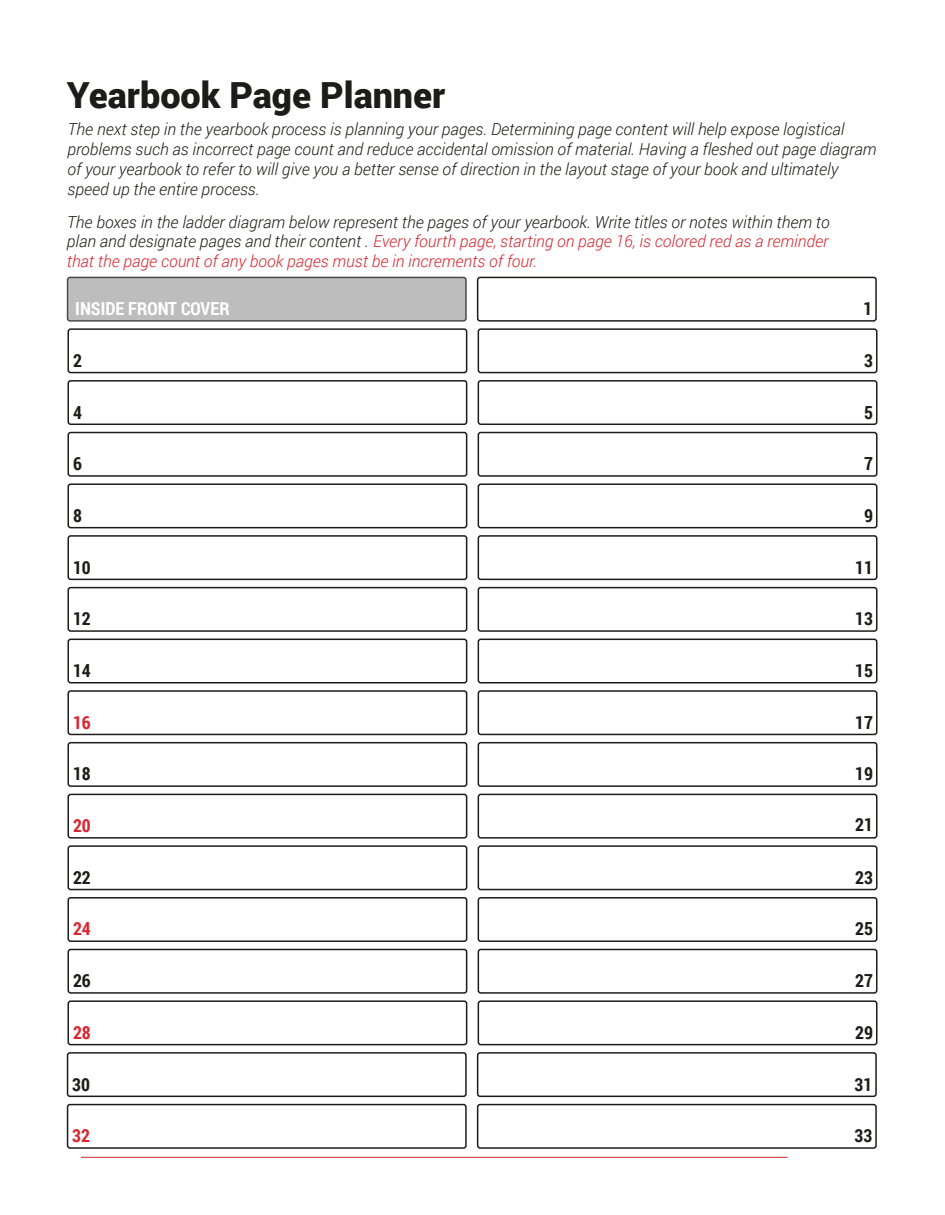
<style>
.page{position:relative;width:945px;height:1215px;background:#fff}
.page>*{position:absolute;margin:0;border:0;box-sizing:border-box;transform-origin:0 0}
.t1{font:900 36px "Roboto";color:#1c1c1a}
.t2{font:700 18px "Roboto Condensed";color:#1c1c1a}
.t3{font:700 18px "Roboto Condensed";color:#fff}
.t4{font:700 18px "Roboto Condensed";color:#db2530}
.t5{font:italic 300 16.5px/19.8px "Roboto";color:#1c1c1a}
.s1{color:#db2530}
</style>
<div class="page">
<hr style="left:81px;top:1157px;width:707px;height:1px;background:#db2530">
<div style="left:478px;top:328px;width:400px;height:45px;border:2px solid #1c1c1a;border-radius:2px"></div>
<div style="left:67px;top:328px;width:400px;height:45px;border:2px solid #1c1c1a;border-radius:2px"></div>
<div style="left:477px;top:277px;width:400px;height:45px;border:2px solid #1c1c1a;border-radius:2px"></div>
<div style="left:68px;top:277px;width:398px;height:44px;background:#bdbdbe;border-radius:2px"></div>
<div style="left:67px;top:277px;width:400px;height:45px;border:2px solid #494949;border-radius:2px"></div>
<div style="left:477px;top:1052px;width:400px;height:45px;border:2px solid #1c1c1a;border-radius:2px"></div>
<div style="left:67px;top:1052px;width:400px;height:45px;border:2px solid #1c1c1a;border-radius:2px"></div>
<div style="left:477px;top:1104px;width:400px;height:45px;border:2px solid #1c1c1a;border-radius:2px"></div>
<div style="left:67px;top:1104px;width:400px;height:45px;border:2px solid #1c1c1a;border-radius:2px"></div>
<div style="left:478px;top:432px;width:400px;height:45px;border:2px solid #1c1c1a;border-radius:2px"></div>
<div style="left:67px;top:432px;width:400px;height:45px;border:2px solid #1c1c1a;border-radius:2px"></div>
<div style="left:478px;top:380px;width:400px;height:45px;border:2px solid #1c1c1a;border-radius:2px"></div>
<div style="left:67px;top:380px;width:400px;height:45px;border:2px solid #1c1c1a;border-radius:2px"></div>
<div style="left:478px;top:535px;width:400px;height:45px;border:2px solid #1c1c1a;border-radius:2px"></div>
<div style="left:67px;top:535px;width:400px;height:45px;border:2px solid #1c1c1a;border-radius:2px"></div>
<div style="left:478px;top:742px;width:400px;height:45px;border:2px solid #1c1c1a;border-radius:2px"></div>
<div style="left:67px;top:742px;width:400px;height:45px;border:2px solid #1c1c1a;border-radius:2px"></div>
<div style="left:478px;top:483px;width:400px;height:45px;border:2px solid #1c1c1a;border-radius:2px"></div>
<div style="left:67px;top:483px;width:400px;height:45px;border:2px solid #1c1c1a;border-radius:2px"></div>
<div style="left:478px;top:690px;width:400px;height:45px;border:2px solid #1c1c1a;border-radius:2px"></div>
<div style="left:67px;top:690px;width:400px;height:45px;border:2px solid #1c1c1a;border-radius:2px"></div>
<div style="left:478px;top:639px;width:400px;height:45px;border:2px solid #1c1c1a;border-radius:2px"></div>
<div style="left:67px;top:639px;width:400px;height:45px;border:2px solid #1c1c1a;border-radius:2px"></div>
<div style="left:478px;top:845px;width:400px;height:45px;border:2px solid #1c1c1a;border-radius:2px"></div>
<div style="left:67px;top:845px;width:400px;height:45px;border:2px solid #1c1c1a;border-radius:2px"></div>
<div style="left:478px;top:587px;width:400px;height:45px;border:2px solid #1c1c1a;border-radius:2px"></div>
<div style="left:67px;top:587px;width:400px;height:45px;border:2px solid #1c1c1a;border-radius:2px"></div>
<div style="left:478px;top:794px;width:400px;height:45px;border:2px solid #1c1c1a;border-radius:2px"></div>
<div style="left:67px;top:794px;width:400px;height:45px;border:2px solid #1c1c1a;border-radius:2px"></div>
<div style="left:67px;top:897px;width:400px;height:45px;border:2px solid #1c1c1a;border-radius:2px"></div>
<div style="left:478px;top:897px;width:400px;height:45px;border:2px solid #1c1c1a;border-radius:2px"></div>
<div style="left:478px;top:1000px;width:400px;height:45px;border:2px solid #1c1c1a;border-radius:2px"></div>
<div style="left:67px;top:1000px;width:400px;height:45px;border:2px solid #1c1c1a;border-radius:2px"></div>
<div style="left:478px;top:949px;width:400px;height:45px;border:2px solid #1c1c1a;border-radius:2px"></div>
<div style="left:67px;top:949px;width:400px;height:45px;border:2px solid #1c1c1a;border-radius:2px"></div>
<p class="t1" style="left:67px;top:70px;width:380px">Yearbook Page Planner</p>
<p class="t5" style="left:68px;top:119px;width:810px">The next step in the yearbook process is planning your pages. Determining page content will help expose logistical problems such as incorrect page count and reduce accidental omission of material. Having a fleshed out page diagram of your yearbook to refer to will give you a better sense of direction in the layout stage of your book and ultimately speed up the entire process.</p>
<p class="t5" style="left:67px;top:211px;width:764px;text-align:justify">The boxes in the ladder diagram below represent the pages of your yearbook. Write titles or notes within them to plan and designate pages and their content . <span class="s1">Every fourth page, starting on page 16, is colored red as a reminder that the page count of any book pages must be in increments of four.</span></p>
<p class="t3" style="left:75px;top:296px;width:156px">INSIDE FRONT COVER</p>
<p class="t2" style="left:863px;top:296px;width:10px">1</p>
<p class="t2" style="left:73px;top:348px;width:10px">2</p>
<p class="t2" style="left:864px;top:348px;width:10px">3</p>
<p class="t2" style="left:73px;top:399px;width:10px">4</p>
<p class="t2" style="left:864px;top:399px;width:10px">5</p>
<p class="t2" style="left:73px;top:451px;width:10px">6</p>
<p class="t2" style="left:864px;top:451px;width:10px">7</p>
<p class="t2" style="left:73px;top:503px;width:10px">8</p>
<p class="t2" style="left:864px;top:503px;width:10px">9</p>
<p class="t2" style="left:73px;top:555px;width:19px">10</p>
<p class="t2" style="left:855px;top:555px;width:19px">11</p>
<p class="t2" style="left:73px;top:606px;width:19px">12</p>
<p class="t2" style="left:855px;top:606px;width:19px">13</p>
<p class="t2" style="left:73px;top:658px;width:19px">14</p>
<p class="t2" style="left:855px;top:658px;width:19px">15</p>
<p class="t4" style="left:73px;top:710px;width:19px">16</p>
<p class="t2" style="left:855px;top:710px;width:19px">17</p>
<p class="t2" style="left:73px;top:761px;width:19px">18</p>
<p class="t2" style="left:855px;top:761px;width:19px">19</p>
<p class="t4" style="left:73px;top:813px;width:19px">20</p>
<p class="t2" style="left:855px;top:812px;width:19px">21</p>
<p class="t2" style="left:73px;top:865px;width:19px">22</p>
<p class="t2" style="left:855px;top:865px;width:19px">23</p>
<p class="t4" style="left:73px;top:916px;width:19px">24</p>
<p class="t2" style="left:855px;top:916px;width:19px">25</p>
<p class="t2" style="left:73px;top:968px;width:19px">26</p>
<p class="t2" style="left:855px;top:968px;width:19px">27</p>
<p class="t4" style="left:73px;top:1020px;width:19px">28</p>
<p class="t2" style="left:855px;top:1020px;width:19px">29</p>
<p class="t2" style="left:72px;top:1071px;width:19px">30</p>
<p class="t2" style="left:854px;top:1071px;width:19px">31</p>
<p class="t4" style="left:72px;top:1123px;width:19px">32</p>
<p class="t2" style="left:854px;top:1123px;width:19px">33</p>
</div>
